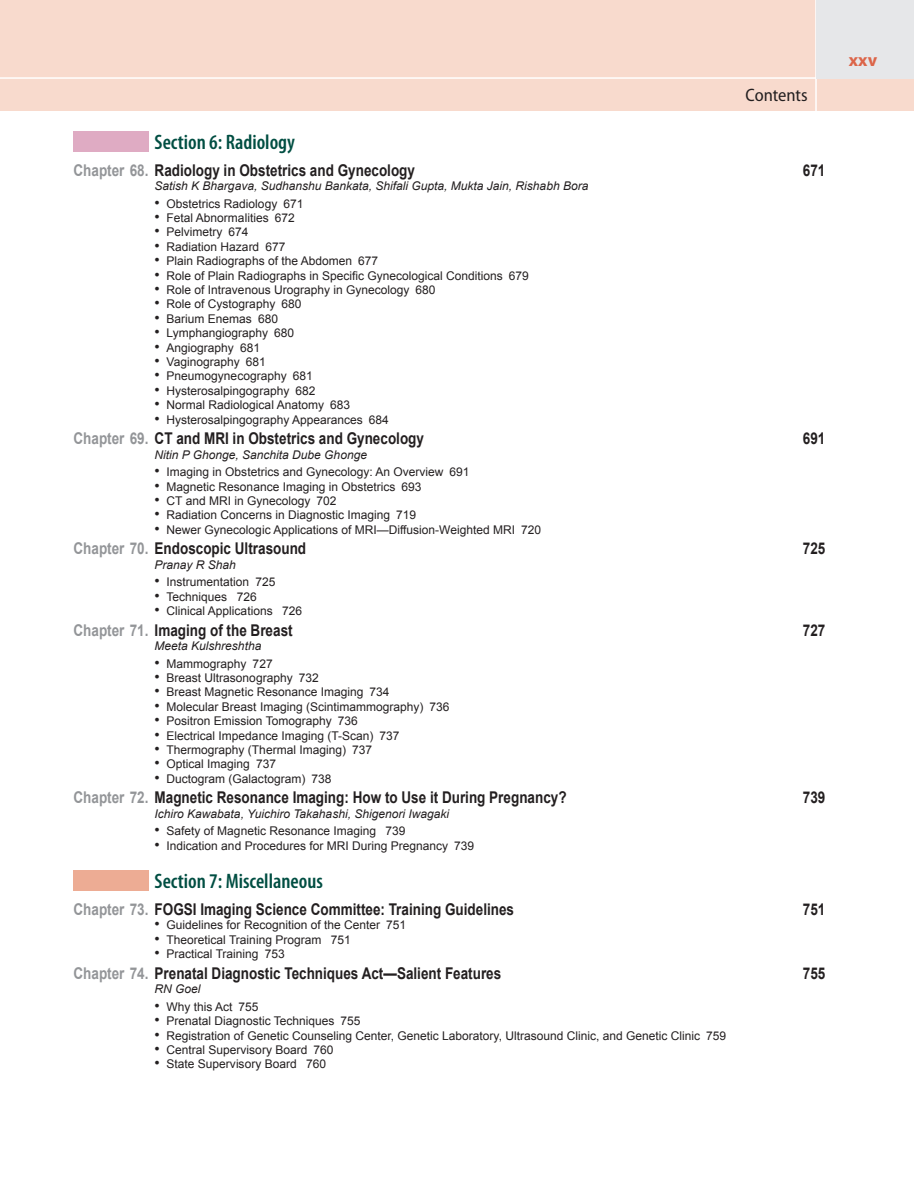
<style>
.page{position:relative;width:914px;height:1197px;background:#fff}
.page>*{position:absolute;margin:0;border:0;box-sizing:border-box;transform-origin:0 0}
.t1{font:600 condensed 21px "Myriad Pro";color:#004e42}
.t2{font:semi-condensed 18px "Myriad Pro";letter-spacing:-.005em;color:#231f20}
.t3{font:700 18px "Myriad Pro";color:#dc6549}
.t4{font:700 16.2px "Arial";color:#231f20;scale:.83 1}
.t5{font:12px "Arial";color:#231f20}
.t6{font:italic 12px "Arial";color:#231f20}
.s1{color:#939598}
.s2{font-size:15px}
</style>
<div class="page">
<div style="left:0;top:0;width:914px;height:110px;background:#f8dacd"></div>
<hr style="left:815px;top:0;width:1px;height:114px;background:#fff">
<hr style="left:0;top:77px;width:914px;height:2px;background:#fff">
<div style="left:816px;top:0;width:98px;height:78px;background:#e6e7e9"></div>
<div style="left:73px;top:131px;width:75px;height:21px;background:#dfabc3"></div>
<div style="left:73px;top:870px;width:75px;height:21px;background:#edac94"></div>
<h2 class="t2" style="left:745px;top:85px;width:64px">Contents</h2>
<h1 class="t1" style="left:154px;top:129px;width:142px">Section 6: Radiology</h1>
<h3 class="t4" style="left:74px;top:159px;width:413px"><span class="s1">Chapter 68.</span> Radiology in Obstetrics and Gynecology</h3>
<h3 class="t4" style="left:802px;top:159px;width:29px">671</h3>
<p class="t6" style="left:154px;top:178px;width:435px">Satish K Bhargava, Sudhanshu Bankata, Shifali Gupta, Mukta Jain, Rishabh Bora</p>
<p class="t5" style="left:154px;top:196px;width:150px"><span class="s2">•</span> Obstetrics Radiology 671</p>
<p class="t5" style="left:154px;top:210px;width:142px"><span class="s2">•</span> Fetal Abnormalities 672</p>
<p class="t5" style="left:154px;top:224px;width:96px"><span class="s2">•</span> Pelvimetry 674</p>
<p class="t5" style="left:154px;top:239px;width:132px"><span class="s2">•</span> Radiation Hazard 677</p>
<p class="t5" style="left:154px;top:253px;width:225px"><span class="s2">•</span> Plain Radiographs of the Abdomen 677</p>
<p class="t5" style="left:154px;top:268px;width:376px"><span class="s2">•</span> Role of Plain Radiographs in Specific Gynecological Conditions 679</p>
<p class="t5" style="left:154px;top:282px;width:282px"><span class="s2">•</span> Role of Intravenous Urography in Gynecology 680</p>
<p class="t5" style="left:154px;top:296px;width:148px"><span class="s2">•</span> Role of Cystography 680</p>
<p class="t5" style="left:154px;top:311px;width:125px"><span class="s2">•</span> Barium Enemas 680</p>
<p class="t5" style="left:154px;top:325px;width:141px"><span class="s2">•</span> Lymphangiography 680</p>
<p class="t5" style="left:154px;top:340px;width:107px"><span class="s2">•</span> Angiography 681</p>
<p class="t5" style="left:154px;top:354px;width:113px"><span class="s2">•</span> Vaginography 681</p>
<p class="t5" style="left:154px;top:368px;width:160px"><span class="s2">•</span> Pneumogynecography 681</p>
<p class="t5" style="left:154px;top:383px;width:162px"><span class="s2">•</span> Hysterosalpingography 682</p>
<p class="t5" style="left:154px;top:397px;width:197px"><span class="s2">•</span> Normal Radiological Anatomy 683</p>
<p class="t5" style="left:154px;top:412px;width:236px"><span class="s2">•</span> Hysterosalpingography Appearances 684</p>
<h3 class="t4" style="left:74px;top:428px;width:424px"><span class="s1">Chapter 69.</span> Ct and Mri in Obstetrics and Gynecology</h3>
<h3 class="t4" style="left:802px;top:428px;width:29px">691</h3>
<p class="t6" style="left:154px;top:447px;width:214px">Nitin P Ghonge, Sanchita Dube Ghonge</p>
<p class="t5" style="left:154px;top:464px;width:316px"><span class="s2">•</span> Imaging in Obstetrics and Gynecology: An Overview 691</p>
<p class="t5" style="left:154px;top:478px;width:268px"><span class="s2">•</span> Magnetic Resonance Imaging in Obstetrics 693</p>
<p class="t5" style="left:154px;top:493px;width:183px"><span class="s2">•</span> Ct and Mri in Gynecology 702</p>
<p class="t5" style="left:154px;top:507px;width:263px"><span class="s2">•</span> Radiation Concerns in Diagnostic Imaging 719</p>
<p class="t5" style="left:154px;top:522px;width:388px"><span class="s2">•</span> Newer Gynecologic Applications of Mri—Diffusion-Weighted Mri 720</p>
<h3 class="t4" style="left:74px;top:538px;width:282px"><span class="s1">Chapter 70.</span> Endoscopic Ultrasound</h3>
<h3 class="t4" style="left:802px;top:538px;width:29px">725</h3>
<p class="t6" style="left:154px;top:557px;width:83px">Pranay R Shah</p>
<p class="t5" style="left:154px;top:574px;width:122px"><span class="s2">•</span> Instrumentation 725</p>
<p class="t5" style="left:154px;top:589px;width:104px"><span class="s2">•</span> Techniques 726</p>
<p class="t5" style="left:154px;top:603px;width:149px"><span class="s2">•</span> Clinical Applications 726</p>
<h3 class="t4" style="left:74px;top:619px;width:265px"><span class="s1">Chapter 71.</span> Imaging of the Breast</h3>
<h3 class="t4" style="left:802px;top:619px;width:29px">727</h3>
<p class="t6" style="left:154px;top:638px;width:108px">Meeta Kulshreshtha</p>
<p class="t5" style="left:154px;top:655px;width:120px"><span class="s2">•</span> Mammography 727</p>
<p class="t5" style="left:154px;top:670px;width:166px"><span class="s2">•</span> Breast Ultrasonography 732</p>
<p class="t5" style="left:154px;top:684px;width:236px"><span class="s2">•</span> Breast Magnetic Resonance Imaging 734</p>
<p class="t5" style="left:154px;top:699px;width:296px"><span class="s2">•</span> Molecular Breast Imaging (Scintimammography) 736</p>
<p class="t5" style="left:154px;top:713px;width:205px"><span class="s2">•</span> Positron Emission Tomography 736</p>
<p class="t5" style="left:154px;top:727px;width:246px"><span class="s2">•</span> Electrical Impedance Imaging (T-Scan) 737</p>
<p class="t5" style="left:154px;top:742px;width:219px"><span class="s2">•</span> Thermography (Thermal Imaging) 737</p>
<p class="t5" style="left:154px;top:756px;width:123px"><span class="s2">•</span> Optical Imaging 737</p>
<p class="t5" style="left:154px;top:771px;width:178px"><span class="s2">•</span> Ductogram (Galactogram) 738</p>
<h3 class="t4" style="left:74px;top:787px;width:595px"><span class="s1">Chapter 72.</span> Magnetic Resonance Imaging: How to Use it during Pregnancy?</h3>
<h3 class="t4" style="left:802px;top:787px;width:29px">739</h3>
<p class="t6" style="left:154px;top:806px;width:296px">Ichiro Kawabata, Yuichiro Takahashi, Shigenori Iwagaki</p>
<p class="t5" style="left:154px;top:823px;width:252px"><span class="s2">•</span> Safety of Magnetic Resonance Imaging 739</p>
<p class="t5" style="left:154px;top:838px;width:321px"><span class="s2">•</span> Indication and Procedures for Mri During Pregnancy 739</p>
<h1 class="t1" style="left:154px;top:868px;width:170px">Section 7: Miscellaneous</h1>
<h3 class="t4" style="left:74px;top:899px;width:532px"><span class="s1">Chapter 73.</span> FOGSI Imaging Science Committee: Training Guidelines</h3>
<h3 class="t4" style="left:802px;top:899px;width:29px">751</h3>
<p class="t5" style="left:154px;top:917px;width:253px"><span class="s2">•</span> Guidelines for recognition of the Center 751</p>
<p class="t5" style="left:154px;top:932px;width:198px"><span class="s2">•</span> Theoretical Training Program 751</p>
<p class="t5" style="left:154px;top:946px;width:132px"><span class="s2">•</span> Practical Training 753</p>
<h3 class="t4" style="left:74px;top:962px;width:517px"><span class="s1">Chapter 74.</span> Prenatal Diagnostic Techniques Act—Salient Features</h3>
<h3 class="t4" style="left:802px;top:962px;width:29px">755</h3>
<p class="t6" style="left:154px;top:981px;width:48px">RN Goel</p>
<p class="t5" style="left:154px;top:999px;width:106px"><span class="s2">•</span> Why this Act 755</p>
<p class="t5" style="left:154px;top:1013px;width:207px"><span class="s2">•</span> Prenatal Diagnostic Techniques 755</p>
<p class="t5" style="left:154px;top:1027px;width:573px"><span class="s2">•</span> Registration of Genetic Counseling Center, Genetic Laboratory, Ultrasound Clinic, and Genetic Clinic 759</p>
<p class="t5" style="left:154px;top:1042px;width:180px"><span class="s2">•</span> Central Supervisory Board 760</p>
<p class="t5" style="left:154px;top:1056px;width:173px"><span class="s2">•</span> State Supervisory Board 760</p>
<h2 class="t3" style="left:848px;top:49px;width:30px">xxv</h2>
</div>
